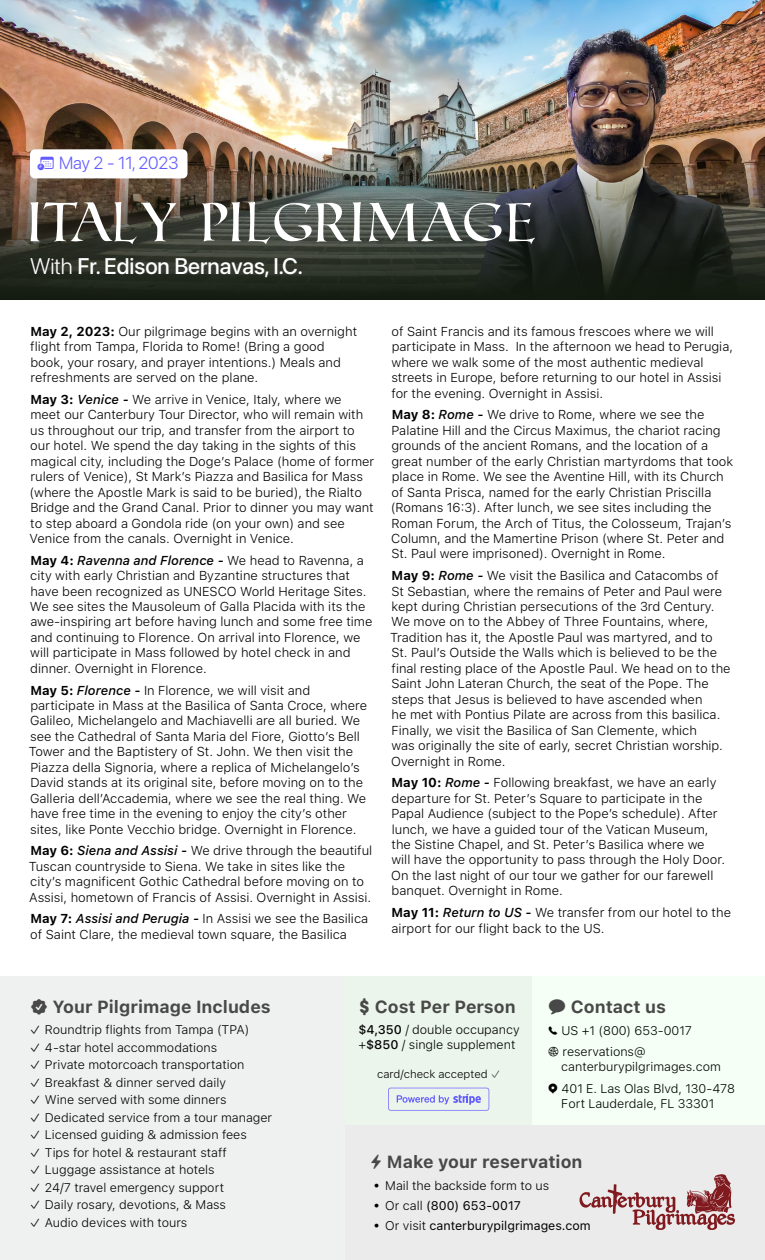
<style>
.page{position:relative;width:765px;height:1260px;background:#fff}
.page>*{position:absolute;margin:0;border:0;box-sizing:border-box;transform-origin:0 0}
.t1{font:55px "Roman SD";letter-spacing:-.05em;color:#fff}
.t2{font:500 22.5px "SF Pro Display";color:#fff}
.t3{font:700 17.5px "SF Pro Text";color:#484848}
.t4{font:300 17.5px "SF Pro Display";letter-spacing:-.005em;color:#635cff}
.t5{font:300 12.88px/15.5px "SF Pro Text";color:#000}
.t6{font:300 12.5px/20px "SF Pro Text";color:#000}
.t7{font:300 11.25px "SF Pro Text";color:#000}
.s1{font-weight:300}
.s2{font-weight:700}
.s3{font-weight:500;font-style:italic}
.s4{font-weight:500}
.s5{color:#484848}
.s6{font-weight:400}
</style>
<div class="page">
<img style="left:0;top:0;width:765px;height:150px">
<img style="left:474px;top:24px;width:270px;height:126px">
<img style="left:0;top:150px;width:765px;height:150px">
<div style="left:30px;top:149px;width:158px;height:29px;background:#fff;border-radius:5px"></div>
<div style="left:0;top:976px;width:765px;height:284px;background:#eff1f0"></div>
<div style="left:345px;top:976px;width:187px;height:149px;background:#ebf5eb"></div>
<div style="left:345px;top:1125px;width:420px;height:135px;background:#ebebeb"></div>
<div style="left:532px;top:976px;width:233px;height:149px;background:#f5fff5"></div>
<svg style="left:388px;top:1088px;width:101px;height:23px"></svg>
<svg style="left:580px;top:1174px;width:155px;height:56px"></svg>
<h3 class="t4" style="left:59px;top:153px;width:121px">May 2 - 11, 2023</h3>
<h1 class="t1" style="left:30px;top:182px;width:512px">ITALY PILGRIMAGE</h1>
<h2 class="t2" style="left:30px;top:253px;width:274px"><span class="s1">With</span> Fr. Edison Bernavas, I.C.</h2>
<p class="t5" style="left:30px;top:324px;width:328px"><span class="s2">May 2, 2023:</span> Our pilgrimage begins with an overnight flight from Tampa, Florida to Rome! (Bring a good book, your rosary, and prayer intentions.) Meals and refreshments are served on the plane.</p>
<p class="t5" style="left:29px;top:392px;width:347px"><span class="s2">May 3:</span> <span class="s3">Venice -</span> We arrive in Venice, Italy, where we<br>meet our Canterbury Tour Director, who will remain with us throughout our trip, and transfer from the airport to our hotel. We spend the day taking in the sights of this magical city, including the Doge’s Palace (home of former rulers of Venice), St Mark’s Piazza and Basilica for Mass (where the Apostle Mark is said to be buried), the Rialto Bridge and the Grand Canal. Prior to dinner you may want to step aboard a Gondola ride (on your own) and see Venice from the canals. Overnight in Venice.</p>
<p class="t5" style="left:30px;top:553px;width:344px"><span class="s2">May 4:</span> <span class="s3">Ravenna and Florence -</span> We head to Ravenna, a city with early Christian and Byzantine structures that have been recognized as UNESCO World Heritage Sites.<br>We see sites the Mausoleum of Galla Placida with its the awe-inspiring art before having lunch and some free time and continuing to Florence. On arrival into Florence, we will participate in Mass followed by hotel check in and dinner. Overnight in Florence.</p>
<p class="t5" style="left:29px;top:682px;width:340px"><span class="s2">May 5:</span> <span class="s3">Florence -</span> In Florence, we will visit and participate in Mass at the Basilica of Santa Croce, where Galileo, Michelangelo and Machiavelli are all buried. We see the Cathedral of Santa Maria del Fiore, Giotto’s Bell Tower and the Baptistery of St. John. We then visit the Piazza della Signoria, where a replica of Michelangelo’s David stands at its original site, before moving on to the Galleria dell’Accademia, where we see the real thing. We have free time in the evening to enjoy the city’s other sites, like Ponte Vecchio bridge. Overnight in Florence.</p>
<p class="t5" style="left:29px;top:843px;width:345px"><span class="s2">May 6:</span> <span class="s3">Siena and Assisi -</span> We drive through the beautiful Tuscan countryside to Siena. We take in sites like the city’s magnificent Gothic Cathedral before moving on to Assisi, hometown of Francis of Assisi. Overnight in Assisi.</p>
<p class="t5" style="left:30px;top:911px;width:339px"><span class="s2">May 7:</span> <span class="s3">Assisi and Perugia -</span> In Assisi we see the Basilica of Saint Clare, the medieval town square, the Basilica</p>
<p class="t5" style="left:391px;top:324px;width:343px">of Saint Francis and its famous frescoes where we will participate in Mass. In the afternoon we head to Perugia, where we walk some of the most authentic medieval streets in Europe, before returning to our hotel in Assisi for the evening. Overnight in Assisi.</p>
<p class="t5" style="left:391px;top:407px;width:344px"><span class="s2">May 8:</span> <span class="s3">Rome -</span> We drive to Rome, where we see the Palatine Hill and the Circus Maximus, the chariot racing grounds of the ancient Romans, and the location of a great number of the early Christian martyrdoms that took place in Rome. We see the Aventine Hill, with its Church of Santa Prisca, named for the early Christian Priscilla (Romans 16:3). After lunch, we see sites including the Roman Forum, the Arch of Titus, the Colosseum, Trajan’s Column, and the Mamertine Prison (where St. Peter and St. Paul were imprisoned). Overnight in Rome.</p>
<p class="t5" style="left:390px;top:568px;width:342px"><span class="s2">May 9:</span> <span class="s3">Rome -</span> We visit the Basilica and Catacombs of St Sebastian, where the remains of Peter and Paul were kept during Christian persecutions of the 3rd Century.<br>We move on to the Abbey of Three Fountains, where, Tradition has it, the Apostle Paul was martyred, and to St. Paul’s Outside the Walls which is believed to be the final resting place of the Apostle Paul. We head on to the Saint John Lateran Church, the seat of the Pope. The steps that Jesus is believed to have ascended when<br>he met with Pontius Pilate are across from this basilica.<br>Finally, we visit the Basilica of San Clemente, which<br>was originally the site of early, secret Christian worship.<br>Overnight in Rome.</p>
<p class="t5" style="left:391px;top:775px;width:335px"><span class="s2">May 10:</span> <span class="s3">Rome -</span> Following breakfast, we have an early departure for St. Peter’s Square to participate in the Papal Audience (subject to the Pope’s schedule). After lunch, we have a guided tour of the Vatican Museum, the Sistine Chapel, and St. Peter’s Basilica where we will have the opportunity to pass through the Holy Door.<br>On the last night of our tour we gather for our farewell banquet. Overnight in Rome.</p>
<p class="t5" style="left:392px;top:905px;width:341px"><span class="s2">May 11:</span> <span class="s3">Return to US -</span> We transfer from our hotel to the airport for our flight back to the US.</p>
<h3 class="t3" style="left:52px;top:997px;width:220px">Your Pilgrimage Includes</h3>
<p class="t6" style="left:30px;top:1020px;width:221px">✓ Roundtrip flights from Tampa (TPA)</p>
<p class="t6" style="left:30px;top:1037px;width:189px">✓ 4-star hotel accommodations</p>
<p class="t6" style="left:30px;top:1055px;width:216px">✓ Private motorcoach transportation</p>
<p class="t6" style="left:30px;top:1072px;width:198px">✓ Breakfast &amp; dinner served daily</p>
<p class="t6" style="left:30px;top:1090px;width:198px">✓ Wine served with some dinners</p>
<p class="t6" style="left:30px;top:1107px;width:244px">✓ Dedicated service from a tour manager</p>
<p class="t6" style="left:30px;top:1125px;width:218px">✓ Licensed guiding &amp; admission fees</p>
<p class="t6" style="left:30px;top:1142px;width:198px">✓ Tips for hotel &amp; restaurant staff</p>
<p class="t6" style="left:30px;top:1160px;width:186px">✓ Luggage assistance at hotels</p>
<p class="t6" style="left:30px;top:1177px;width:196px">✓ 24/7 travel emergency support</p>
<p class="t6" style="left:30px;top:1195px;width:198px">✓ Daily rosary, devotions, &amp; Mass</p>
<p class="t6" style="left:30px;top:1212px;width:159px">✓ Audio devices with tours</p>
<h3 class="t3" style="left:375px;top:997px;width:142px">Cost Per Person</h3>
<p class="t6" style="left:358px;top:1022px;width:163px;line-height:15px"><span class="s4">$4,350</span> / double occupancy +<span class="s4">$850</span> / single supplement</p>
<p class="t7" style="left:377px;top:1068px;width:125px">card/check accepted <span class="s5">✓</span></p>
<h3 class="t3" style="left:571px;top:997px;width:97px">Contact us</h3>
<p class="t6" style="left:562px;top:1020px;width:132px;line-height:21.2px">US +1 (800) 653-0017 reservations@</p>
<p class="t6" style="left:561px;top:1056px;width:170px;line-height:21.2px">canterburypilgrimages.com<br>401 E. Las Olas Blvd, 130-478</p>
<p class="t6" style="left:561px;top:1093px;width:155px">Fort Lauderdale, FL 33301</p>
<h3 class="t3" style="left:387px;top:1152px;width:197px">Make your reservation</h3>
<p class="t6" style="left:374px;top:1176px;width:218px">ຄ Mail the backside form to us<br>ຄ Or call <span class="s6">(800) 653-0017<br></span>ຄ Or visit <span class="s6">canterburypilgrimages.com</span></p>
</div>
